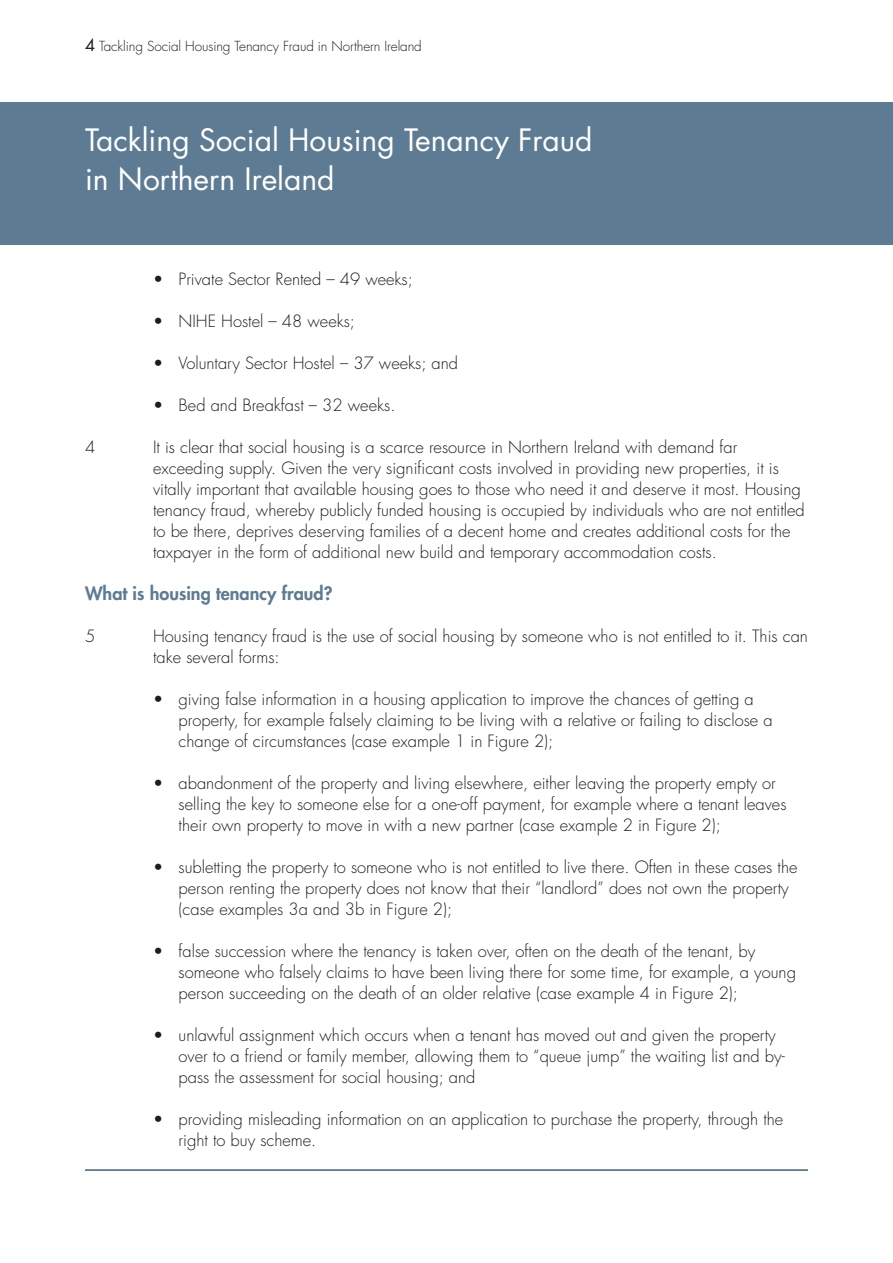
<style>
.page{position:relative;width:893px;height:1263px;background:#fff}
.page>*{position:absolute;margin:0;border:0;box-sizing:border-box;transform-origin:0 0}
.Banner_Heading_White{font:30px/39px "Futura";color:#fff}
.subheads{font:800 18px "Futura";color:#5d7b92}
.main_body{font:300 16.5px/21px "Futura";color:#1d1d1b}
.subheads-2{font:300 16.5px/21px "Futura";color:#1d1d1b}
.Top_strip_text_left{font:300 13.5px "Futura";letter-spacing:-.005em;color:#1d1d1b}
.s1{font-weight:400;font-size:16.5px}
</style>
<div class="page">
<div style="left:0;top:102px;width:893px;height:142px;background:#5d7b92"></div>
<hr style="left:85px;top:1169px;width:723px;height:2px;background:#5d7b92">
<p class="Top_strip_text_left" style="left:85px;top:38px;width:338px"><span class="s1">4</span> Tackling Social Housing Tenancy Fraud in Northern Ireland</p>
<p class="Banner_Heading_White" style="left:85px;top:121px;width:509px">Tackling Social Housing Tenancy Fraud in Northern Ireland</p>
<p class="main_body" style="left:153px;top:269px;width:261px">• Private Sector Rented – 49 weeks;</p>
<p class="main_body" style="left:153px;top:311px;width:203px">• NIHE Hostel – 48 weeks;</p>
<p class="main_body" style="left:153px;top:353px;width:307px">• Voluntary Sector Hostel – 37 weeks; and</p>
<p class="main_body" style="left:153px;top:395px;width:244px">• Bed and Breakfast – 32 weeks.</p>
<p class="main_body" style="left:85px;top:437px;width:12px">4</p>
<p class="main_body" style="left:153px;top:437px;width:653px">It is clear that social housing is a scarce resource in Northern Ireland with demand far exceeding supply. Given the very significant costs involved in providing new properties, it is vitally important that available housing goes to those who need it and deserve it most. Housing tenancy fraud, whereby publicly funded housing is occupied by individuals who are not entitled to be there, deprives deserving families of a decent home and creates additional costs for the taxpayer in the form of additional new build and temporary accommodation costs.</p>
<p class="subheads" style="left:85px;top:582px;width:249px">What is housing tenancy fraud?</p>
<p class="subheads-2" style="left:85px;top:626px;width:12px">5</p>
<p class="subheads-2" style="left:153px;top:626px;width:656px">Housing tenancy fraud is the use of social housing by someone who is not entitled to it. This can take several forms:</p>
<p class="main_body" style="left:179px;top:689px;width:596px;text-indent:-26px">• giving false information in a housing application to improve the chances of getting a property, for example falsely claiming to be living with a relative or failing to disclose a change of circumstances (case example 1 in Figure 2);</p>
<p class="main_body" style="left:179px;top:773px;width:609px;text-indent:-26px">• abandonment of the property and living elsewhere, either leaving the property empty or selling the key to someone else for a one-off payment, for example where a tenant leaves their own property to move in with a new partner (case example 2 in Figure 2);</p>
<p class="main_body" style="left:179px;top:857px;width:620px;text-indent:-26px">• subletting the property to someone who is not entitled to live there. Often in these cases the person renting the property does not know that their “landlord” does not own the property (case examples 3a and 3b in Figure 2);</p>
<p class="main_body" style="left:179px;top:941px;width:619px;text-indent:-26px">• false succession where the tenancy is taken over, often on the death of the tenant, by someone who falsely claims to have been living there for some time, for example, a young person succeeding on the death of an older relative (case example 4 in Figure 2);</p>
<p class="main_body" style="left:179px;top:1025px;width:608px;text-indent:-26px">• unlawful assignment which occurs when a tenant has moved out and given the property over to a friend or family member, allowing them to “queue jump” the waiting list and by&shy;pass the assessment for social housing; and</p>
<p class="main_body" style="left:179px;top:1109px;width:606px;text-indent:-26px">• providing misleading information on an application to purchase the property, through the right to buy scheme.</p>
</div>
